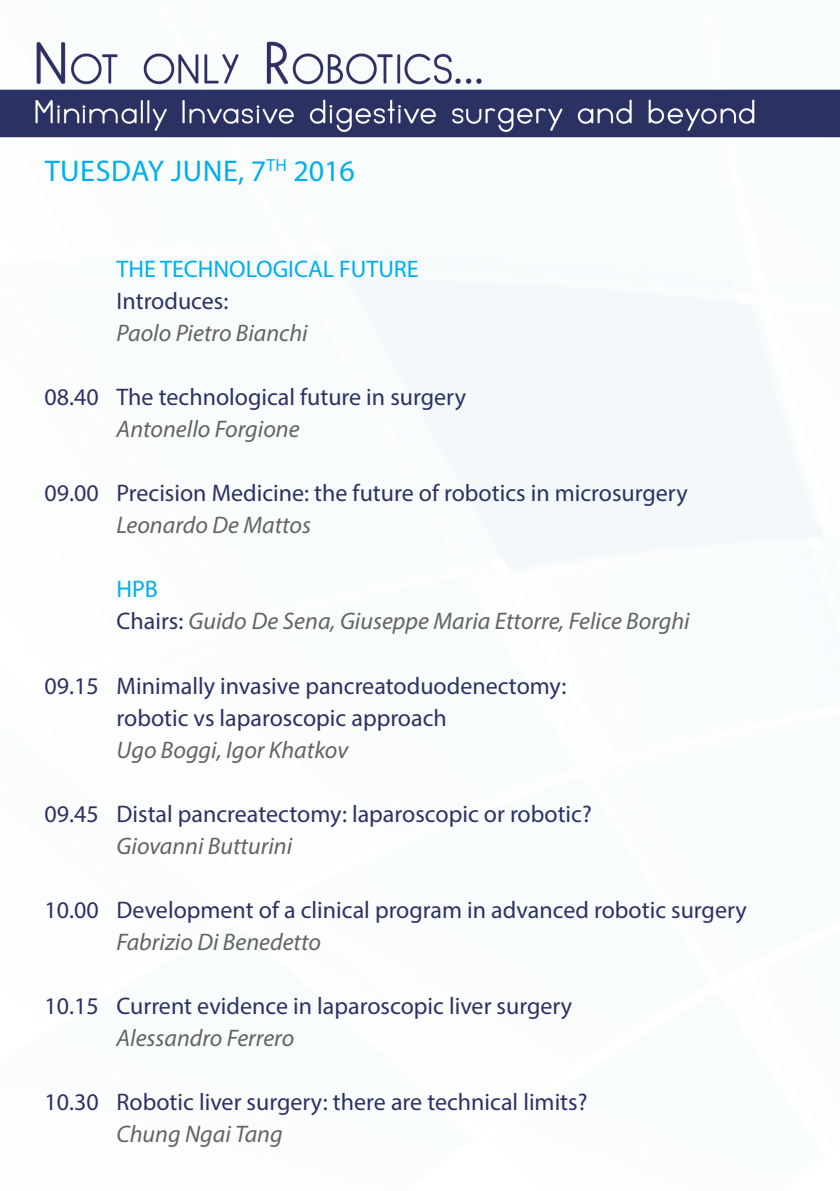
<style>
.page{position:relative;width:840px;height:1191px;background:#fff}
.page>*{position:absolute;margin:0;border:0;box-sizing:border-box;transform-origin:0 0}
.t1{font:30px "Myriad Pro";letter-spacing:.02em;color:#00aeef}
.t2{font:24px "Myriad Pro";color:#2a3263}
.t3{font:italic 24px "Myriad Pro";color:#636366}
.t4{font:24px "Myriad Pro";color:#00aeef}
.s1{font-style:normal;color:#2a3263}
</style>
<div class="page">
<img style="left:0;top:41px;width:839px;height:528px">
<p class="t1" style="left:45px;top:153px;width:311px">TUESDAY JUNE, 7<sup>TH</sup> 2016</p>
<p class="t4" style="left:116px;top:254px;width:303px">THE TECHNOLOGICAL FUTURE</p>
<p class="t2" style="left:116px;top:286px;width:113px">Introduces:</p>
<p class="t3" style="left:116px;top:318px;width:193px">Paolo Pietro Bianchi</p>
<p class="t2" style="left:44px;top:382px;width:423px">08.40 The technological future in surgery</p>
<p class="t3" style="left:116px;top:414px;width:184px">Antonello Forgione</p>
<p class="t2" style="left:44px;top:478px;width:644px">09.00 Precision Medicine: the future of robotics in microsurgery</p>
<p class="t3" style="left:116px;top:510px;width:196px">Leonardo De Mattos</p>
<p class="t4" style="left:116px;top:574px;width:43px">HPB</p>
<p class="t3" style="left:116px;top:606px;width:574px"><span class="s1">Chairs:</span> Guido De Sena, Giuseppe Maria Ettorre, Felice Borghi</p>
<p class="t2" style="left:44px;top:670px;width:523px">09.15 Minimally invasive pancreatoduodenectomy:</p>
<p class="t2" style="left:116px;top:702px;width:331px">robotic vs laparoscopic approach</p>
<p class="t3" style="left:116px;top:734px;width:233px">Ugo Boggi, Igor Khatkov</p>
<p class="t2" style="left:44px;top:798px;width:548px">09.45 Distal pancreatectomy: laparoscopic or robotic?</p>
<p class="t3" style="left:116px;top:830px;width:177px">Giovanni Butturini</p>
<p class="t2" style="left:44px;top:894px;width:703px">10.00 Development of a clinical program in advanced robotic surgery</p>
<p class="t3" style="left:116px;top:926px;width:206px">Fabrizio Di Benedetto</p>
<p class="t2" style="left:44px;top:990px;width:529px">10.15 Current evidence in laparoscopic liver surgery</p>
<p class="t3" style="left:116px;top:1022px;width:179px">Alessandro Ferrero</p>
<p class="t2" style="left:44px;top:1086px;width:544px">10.30 Robotic liver surgery: there are technical limits?</p>
<p class="t3" style="left:116px;top:1118px;width:168px">Chung Ngai Tang</p>
</div>
